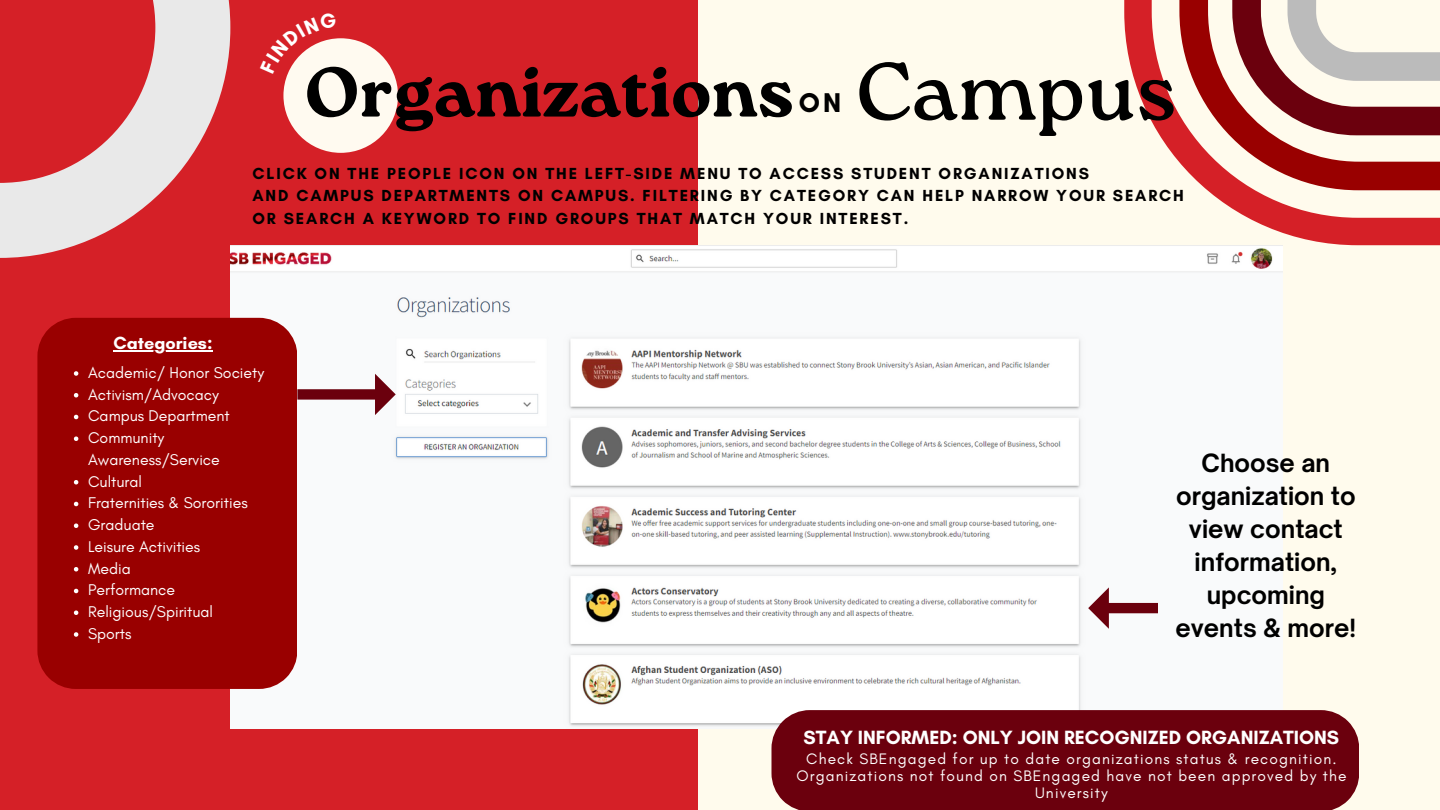
<style>
.page{position:relative;width:1440px;height:810px;background:#fffbed}
.page>*{position:absolute;margin:0;border:0;box-sizing:border-box;transform-origin:0 0}
.t1{font:81.2px "Roca One";color:#000}
.t2{font:70.2px "Roca One Bl";color:#000}
.t3{font:700 27.6px "Glacial Indifference";color:#000}
.t4{font:700 24px/33px "Open Sauce One";color:#000;text-align:center}
.t5{font:700 19.5px "Glacial Indifference";color:#fff}
.t6{font:700 18px "Glacial Indifference";color:#fff}
.t7{font:700 16.3px/22.6px "Glacial Indifference";letter-spacing:.115em;color:#000}
.t8{font:15.9px/21.8px "Glacial Indifference";color:#fff}
.t9{font:15.5px/17.2px "Glacial Indifference";letter-spacing:.075em;color:#fff;text-align:center}
</style>
<div class="page">
<div style="left:0;top:0;width:698px;height:810px;background:#d52027"></div>
<div style="left:283px;top:38px;width:115px;height:115px;background:#fffaf0;border-radius:50%"></div>
<svg style="left:0;top:0;width:230px;height:258px"></svg>
<svg style="left:1124px;top:0;width:316px;height:245px"></svg>
<img style="left:230px;top:245px;width:1053px;height:483px">
<div style="left:37px;top:318px;width:260px;height:371px;background:#900"></div>
<svg style="left:297px;top:374px;width:99px;height:41px;background:#cdaeb2"></svg>
<svg style="left:1088px;top:588px;width:70px;height:41px"></svg>
<div style="left:771px;top:710px;width:588px;height:100px;background:#6b000d"></div>
<svg style="left:74px;top:371px;width:4px;height:5px"></svg>
<svg style="left:74px;top:393px;width:4px;height:4px"></svg>
<svg style="left:74px;top:415px;width:4px;height:4px"></svg>
<svg style="left:74px;top:436px;width:4px;height:5px"></svg>
<svg style="left:74px;top:480px;width:4px;height:4px"></svg>
<svg style="left:74px;top:502px;width:4px;height:4px"></svg>
<svg style="left:74px;top:523px;width:4px;height:5px"></svg>
<svg style="left:74px;top:545px;width:4px;height:5px"></svg>
<svg style="left:74px;top:567px;width:4px;height:4px"></svg>
<svg style="left:74px;top:589px;width:4px;height:4px"></svg>
<svg style="left:74px;top:610px;width:4px;height:5px"></svg>
<svg style="left:74px;top:632px;width:4px;height:5px"></svg>
<hr style="left:113px;top:351px;width:100px;height:1px;background:#fff">
<svg style="left:287px;top:38px;width:50px;height:36px"></svg>
<p class="t1" style="left:856px;top:44px;width:322px">Campus</p>
<p class="t7" style="left:253px;top:162px;width:838px">CLICK ON THE PEOPLE ICON ON THE LEFT-SIDE MENU TO ACCESS STUDENT ORGANIZATIONS</p>
<p class="t7" style="left:253px;top:184px;width:933px">AND CAMPUS DEPARTMENTS ON CAMPUS. FILTERING BY CATEGORY CAN HELP NARROW YOUR SEARCH<br>OR SEARCH A KEYWORD TO FIND GROUPS THAT MATCH YOUR INTEREST.</p>
<p class="t2" style="left:304px;top:51px;width:491px">Organizations</p>
<p class="t3" style="left:799px;top:86px;width:44px">ON</p>
<p class="t6" style="left:113px;top:332px;width:101px">Categories:</p>
<p class="t8" style="left:88px;top:362px;width:178px">Academic/ Honor Society</p>
<p class="t8" style="left:88px;top:383px;width:132px">Activism/Advocacy</p>
<p class="t8" style="left:88px;top:405px;width:143px">Campus Department</p>
<p class="t8" style="left:88px;top:427px;width:133px">Community<br>Awareness/Service</p>
<p class="t8" style="left:88px;top:470px;width:55px">Cultural</p>
<p class="t8" style="left:88px;top:492px;width:161px">Fraternities &amp; Sororities</p>
<p class="t8" style="left:88px;top:514px;width:68px">Graduate</p>
<p class="t8" style="left:88px;top:536px;width:114px">Leisure Activities</p>
<p class="t8" style="left:88px;top:557px;width:44px">Media</p>
<p class="t8" style="left:88px;top:579px;width:89px">Performance</p>
<p class="t8" style="left:88px;top:601px;width:126px">Religious/Spiritual</p>
<p class="t8" style="left:88px;top:623px;width:45px">Sports</p>
<p class="t4" style="left:1176px;top:446px;width:182px">Choose an organization to view contact information, upcoming events &amp; more!</p>
<p class="t5" style="left:804px;top:725px;width:537px">STAY INFORMED: ONLY JOIN RECOGNIZED ORGANIZATIONS</p>
<p class="t9" style="left:796px;top:750px;width:552px">Check SBEngaged for up to date organizations status &amp; recognition.<br>Organizations not found on SBEngaged have not been approved by the<br>University</p>
</div>
